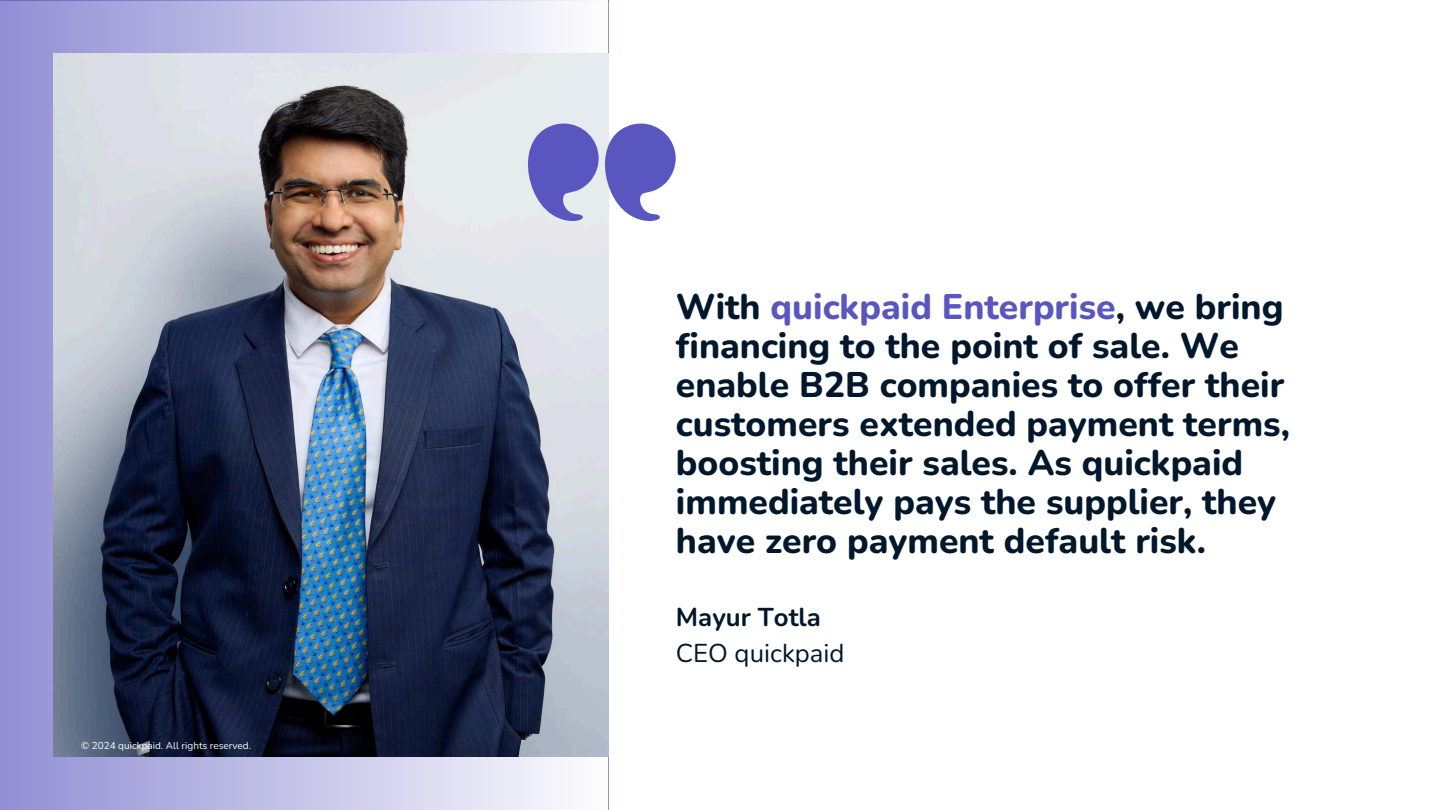
<style>
.page{position:relative;width:1440px;height:810px;background:#fff}
.page>*{position:absolute;margin:0;border:0;box-sizing:border-box;transform-origin:0 0}
.t1{font:800 35.5px/39px "Nunito";color:#01172b}
.t2{font:25.7px "Nunito";color:#01172b}
.t3{font:700 25.7px "Nunito";color:#01172b}
.t4{font:10px "Nunito";color:#fff}
.s1{color:#5a56bf}
</style>
<div class="page">
<div style="left:0;top:0;width:609px;height:810px;background:linear-gradient(to right,#918fd4,#fdfdfe)"></div>
<img style="left:53px;top:53px;width:555px;height:704px">
<svg style="left:527px;top:124px;width:149px;height:98px"></svg>
<p class="t4" style="left:81px;top:739px;width:172px">© 2024 quickpaid. All rights reserved.</p>
<p class="t1" style="left:676px;top:286px;width:616px">With <span class="s1">quickpaid Enterprise</span>, we bring financing to the point of sale. We enable B2B companies to offer their customers extended payment terms, boosting their sales. As quickpaid immediately pays the supplier, they have zero payment default risk.</p>
<p class="t3" style="left:676px;top:599px;width:146px">Mayur Totla</p>
<p class="t2" style="left:676px;top:635px;width:170px">CEO quickpaid</p>
</div>
